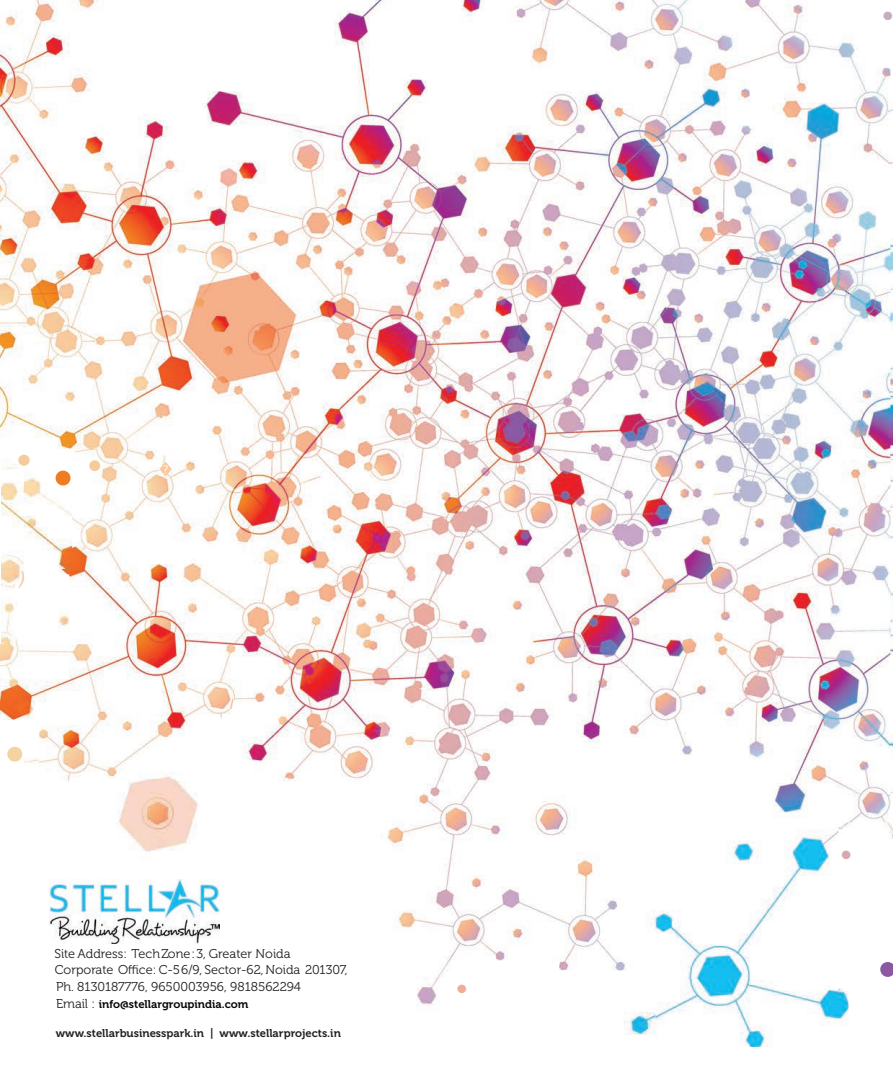
<style>
.page{position:relative;width:893px;height:1080px;background:#fff}
.page>*{position:absolute;margin:0;border:0;box-sizing:border-box;transform-origin:0 0}
.t1{font:60px "Arial";color:#f5d3a1}
.t2{font:60px "Arial";color:#f07c22}
.t3{font:60px "Arial";color:#8c58a2}
.t4{font:45px "Arial";color:#f5cb9c}
.t5{font:43.5px "Arial";color:#f5cb9c}
.t6{font:34.5px "Arial";color:#c2aebe}
.t7{font:34.5px "Arial";color:#d6a9b2}
.t8{font:34.5px "Arial";color:#edae94}
.t9{font:italic 18px "Arial";color:#f5c79c}
.t10{font:italic 13.5px "Arial";color:#f5b68f}
.t11{font:12.75px/16.6px "Museo 300";color:#231f20}
.t12{font:11.25px "Museo 700";color:#231f20}
.t13{font:11.25px "Museo 700";color:#040504}
.t14{font:6px "Arial";color:#f9c89d}
.s1{font-family:"Museo 300";font-size:12.75px;color:#231f20}
</style>
<div class="page">
<img style="left:0;top:0;width:890px;height:1047px">
<img style="left:49px;top:880px;width:170px;height:63px">
<svg style="left:160px;top:462px;width:12px;height:15px"></svg>
<h2 class="t4" style="left:16px;top:444px;width:17px">•</h2>
<h1 class="t2" style="left:52px;top:455px;width:22px">•</h1>
<h3 class="t5" style="left:87px;top:449px;width:17px">•</h3>
<h3 class="t9" style="left:19px;top:571px;width:7px">)</h3>
<p class="t14" style="left:13px;top:584px;width:3px">/</p>
<h1 class="t1" style="left:4px;top:732px;width:23px">•</h1>
<p class="t10" style="left:229px;top:700px;width:5px">I</p>
<p class="t11" style="left:54px;top:947px;width:294px">Site Address: Tech Zone: 3, Greater Noida<br>Corporate Office: C-56/9, Sector-62, Noida 201307,<br>Ph. 8130187776, 9650003956, 9818562294</p>
<p class="t12" style="left:56px;top:1029px;width:286px">www.stellarbusinesspark.in | www.stellarprojects.in</p>
<p class="t13" style="left:56px;top:999px;width:194px"><span class="s1">Email :</span> info@stellargroupindia.com</p>
<h3 class="t8" style="left:455px;top:976px;width:14px">•</h3>
<h3 class="t6" style="left:881px;top:3px;width:14px">•</h3>
<h3 class="t7" style="left:840px;top:842px;width:14px">•</h3>
<h1 class="t3" style="left:877px;top:947px;width:22px">•</h1>
</div>
